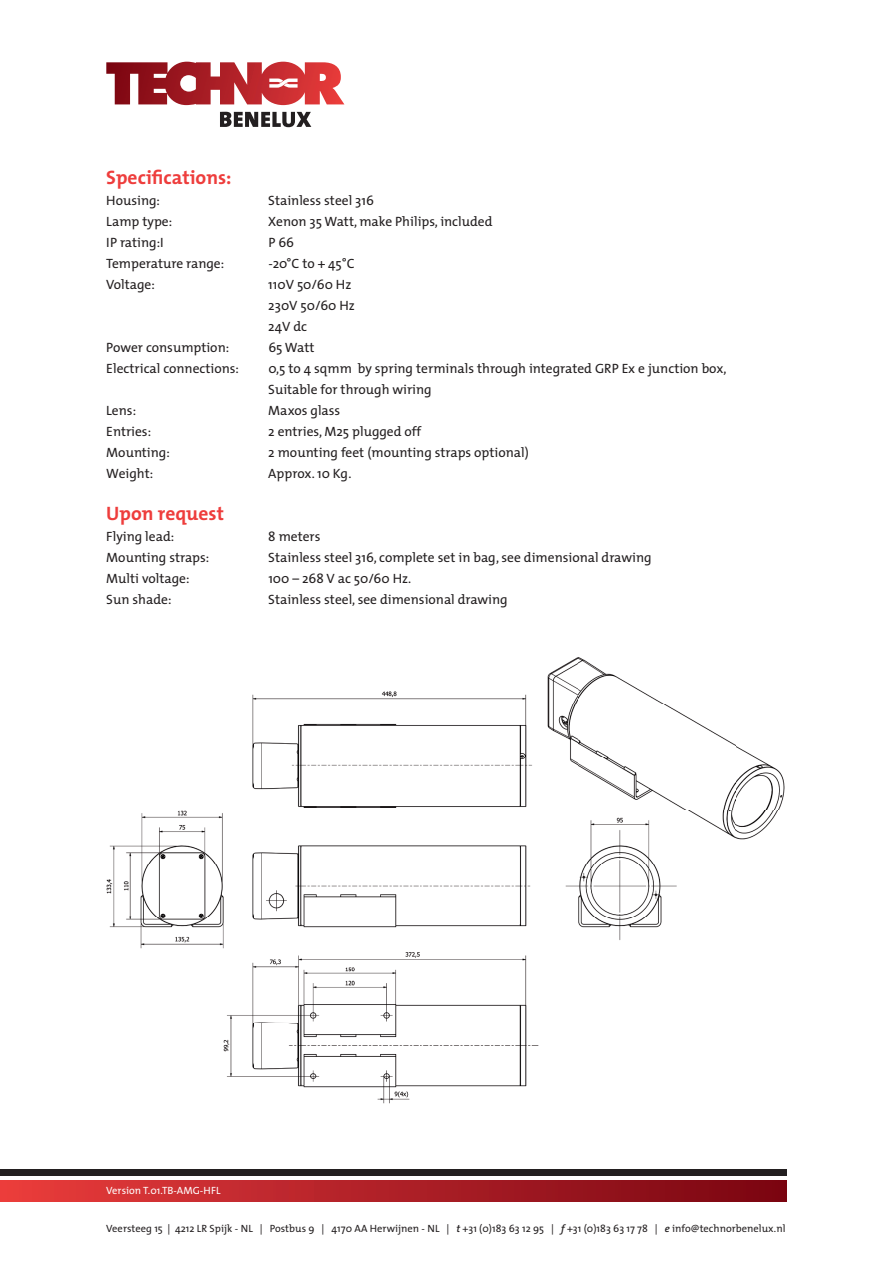
<style>
.page{position:relative;width:893px;height:1263px;background:#fff}
.page>*{position:absolute;margin:0;border:0;box-sizing:border-box;transform-origin:0 0}
.t1{font:700 19.5px "The Mix";color:#ee3d3c}
.t2{font:13.5px/21px "The Mix";color:#231f20}
.t3{font:10.5px "The Mix";letter-spacing:.005em;color:#231f20}
.t4{font:10.5px "The Mix";letter-spacing:.005em;color:#fff}
.s1{font-weight:600;font-style:italic}
</style>
<div class="page">
<svg style="left:220px;top:112px;width:91px;height:15px"></svg>
<svg style="left:106px;top:62px;width:238px;height:43px"></svg>
<div style="left:0;top:1180px;width:787px;height:21px;background:linear-gradient(to right,#e93c3d,#780411)"></div>
<div style="left:0;top:1169px;width:787px;height:7px;background:#231f20"></div>
<img style="left:106px;top:657px;width:679px;height:447px">
<div style="left:562px;top:1075px;width:246px;height:70px;background:#fff"></div>
<h1 class="t1" style="left:106px;top:161px;width:127px">Specifications:</h1>
<p class="t2" style="left:106px;top:190px;width:55px">Housing:</p>
<p class="t2" style="left:268px;top:190px;width:107px">Stainless steel 316</p>
<p class="t2" style="left:106px;top:211px;width:68px">Lamp type:</p>
<p class="t2" style="left:268px;top:211px;width:226px">Xenon 35 Watt, make Philips, included</p>
<p class="t2" style="left:106px;top:232px;width:59px">IP rating: I</p>
<p class="t2" style="left:268px;top:232px;width:27px">P 66</p>
<p class="t2" style="left:106px;top:253px;width:119px">Temperature range:</p>
<p class="t2" style="left:268px;top:253px;width:88px">-20°C to + 45°C</p>
<p class="t2" style="left:106px;top:274px;width:50px">Voltage:</p>
<p class="t2" style="left:268px;top:274px;width:88px">110V 50/60 Hz<br>230V 50/60 Hz<br>24V dc</p>
<p class="t2" style="left:106px;top:337px;width:124px">Power consumption:</p>
<p class="t2" style="left:268px;top:337px;width:48px">65 Watt</p>
<p class="t2" style="left:106px;top:358px;width:134px">Electrical connections:</p>
<p class="t2" style="left:268px;top:358px;width:460px">0,5 to 4 sqmm by spring terminals through integrated GRP Ex e junction box,<br>Suitable for through wiring</p>
<p class="t2" style="left:106px;top:400px;width:31px">Lens:</p>
<p class="t2" style="left:268px;top:400px;width:74px">Maxos glass</p>
<p class="t2" style="left:106px;top:421px;width:46px">Entries:</p>
<p class="t2" style="left:268px;top:421px;width:154px">2 entries, M25 plugged off</p>
<p class="t2" style="left:106px;top:442px;width:65px">Mounting:</p>
<p class="t2" style="left:268px;top:442px;width:262px">2 mounting feet (mounting straps optional)</p>
<p class="t2" style="left:106px;top:463px;width:48px">Weight:</p>
<p class="t2" style="left:268px;top:463px;width:85px">Approx. 10 Kg.</p>
<h1 class="t1" style="left:106px;top:497px;width:119px">Upon request</h1>
<p class="t2" style="left:106px;top:526px;width:69px">Flying lead:</p>
<p class="t2" style="left:268px;top:526px;width:54px">8 meters</p>
<p class="t2" style="left:106px;top:547px;width:105px">Mounting straps:</p>
<p class="t2" style="left:268px;top:547px;width:385px">Stainless steel 316, complete set in bag, see dimensional drawing</p>
<p class="t2" style="left:106px;top:568px;width:85px">Multi voltage:</p>
<p class="t2" style="left:268px;top:568px;width:144px">100 – 268 V ac 50/60 Hz.</p>
<p class="t2" style="left:106px;top:589px;width:67px">Sun shade:</p>
<p class="t2" style="left:268px;top:589px;width:241px">Stainless steel, see dimensional drawing</p>
<p class="t4" style="left:106px;top:1182px;width:116px">Version T.01.TB-AMG-HFL</p>
<p class="t3" style="left:106px;top:1220px;width:681px">Veersteeg 15 | 4212 LR Spijk - NL | Postbus 9 | 4170 AA Herwijnen - NL | <span class="s1">t</span> +31 (0)183 63 12 95 | <span class="s1">f</span> +31 (0)183 63 17 78 | <span class="s1">e</span> info@technorbenelux.nl</p>
</div>
